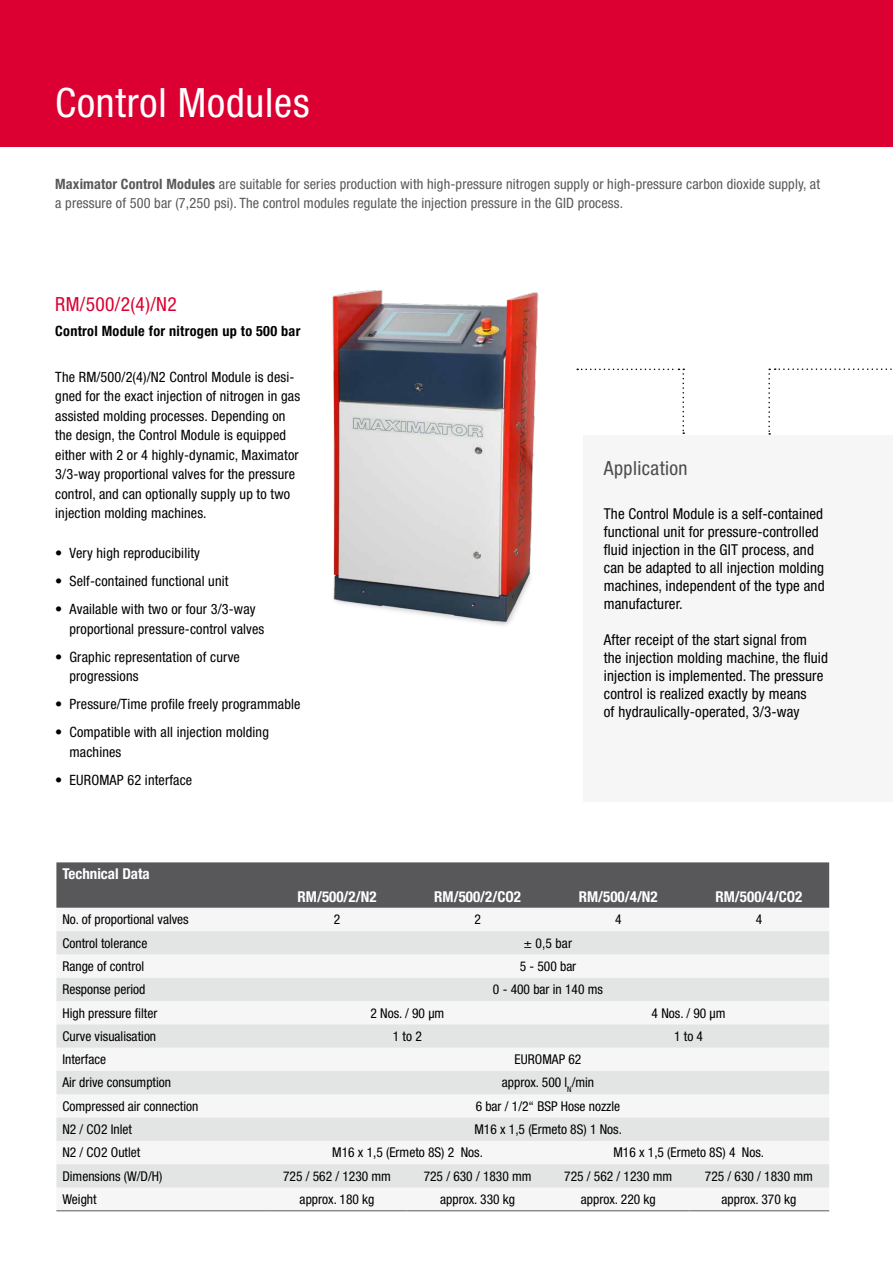
<style>
.page{position:relative;width:893px;height:1263px;background:#fff}
.page>*{position:absolute;margin:0;border:0;box-sizing:border-box;transform-origin:0 0}
.t1{font:condensed 40.5px "Helvetica Neue LT Std";letter-spacing:.02em;color:#fff}
.t2{font:condensed 19.5px "Helvetica Neue LT Std";letter-spacing:.02em;color:#db0031}
.t3{font:condensed 19.5px "Helvetica Neue LT Std";letter-spacing:.02em;color:#4b4b4d}
.t4{font:condensed 15px/18px "Helvetica Neue LT Std";letter-spacing:.01em;color:#000}
.t5{font:700 condensed 15px "Helvetica Neue LT Std";color:#fff}
.t6{font:condensed 14.25px/19.5px "Helvetica Neue LT Std";letter-spacing:.01em;color:#000}
.t7{font:condensed 14.25px/19.5px "Helvetica Neue LT Std";letter-spacing:.01em;color:#58585a}
.t8{font:700 condensed 14.25px "Helvetica Neue LT Std";letter-spacing:.02em;color:#000}
.t9{font:condensed 13.5px "Helvetica Neue LT Std";color:#000}
.s1{font-weight:700}
</style>
<div class="page">
<div style="left:0;top:0;width:893px;height:146px;background:#db0031"></div>
<img style="left:332px;top:290px;width:207px;height:336px">
<svg style="left:577px;top:369px;width:107px;height:65px"></svg>
<div style="left:584px;top:435px;width:309px;height:366px;background:#f6f6f6"></div>
<svg style="left:768px;top:368px;width:124px;height:67px"></svg>
<div style="left:56px;top:862px;width:773px;height:46px;background:#58585a"></div>
<svg style="left:56px;top:931px;width:773px;height:256px;fill:#e3e4e4"></svg>
<hr style="left:56px;top:1210px;width:211px;height:1px;background:#58585a">
<hr style="left:267px;top:1210px;width:140px;height:1px;background:#58585a">
<hr style="left:407px;top:1210px;width:141px;height:1px;background:#58585a">
<hr style="left:548px;top:1210px;width:141px;height:1px;background:#58585a">
<hr style="left:689px;top:1210px;width:140px;height:1px;background:#58585a">
<h1 class="t1" style="left:55px;top:80px;width:256px">Control Modules</h1>
<p class="t7" style="left:55px;top:174px;width:766px"><span class="s1">Maximator Control Modules</span> are suitable for series production with high-pressure nitrogen supply or high-pressure carbon dioxide supply, at a pressure of 500 bar (7,250 psi). The control modules regulate the injection pressure in the GID process.</p>
<h2 class="t2" style="left:55px;top:293px;width:123px">RM/500/2(4)/N2</h2>
<p class="t8" style="left:55px;top:322px;width:247px">Control Module for nitrogen up to 500 bar</p>
<p class="t6" style="left:55px;top:367px;width:246px">The RM/500/2(4)/N2 Control Module is desi&shy;gned for the exact injection of nitrogen in gas assisted molding processes. Depending on the design, the Control Module is equipped either with 2 or 4 highly-dynamic, Maximator 3/3-way proportional valves for the pressure control, and can optionally supply up to two injection molding machines.</p>
<p class="t6" style="left:55px;top:543px;width:146px">• Very high reproducibility</p>
<p class="t6" style="left:55px;top:571px;width:175px">• Self-contained functional unit</p>
<p class="t6" style="left:70px;top:599px;width:196px;text-indent:-14px">• Available with two or four 3/3-way proportional pressure-control valves</p>
<p class="t6" style="left:70px;top:647px;width:172px;text-indent:-14px">• Graphic representation of curve progressions</p>
<p class="t6" style="left:55px;top:694px;width:247px">• Pressure/Time profile freely programmable</p>
<p class="t6" style="left:70px;top:722px;width:201px;text-indent:-14px">• Compatible with all injection molding machines</p>
<p class="t6" style="left:55px;top:770px;width:138px">• EUROMAP 62 interface</p>
<p class="t5" style="left:62px;top:865px;width:89px">Technical Data</p>
<h2 class="t3" style="left:604px;top:457px;width:85px">Application</h2>
<p class="t4" style="left:604px;top:504px;width:222px">The Control Module is a self-contained functional unit for pressure-controlled fluid injection in the GIT process, and can be adapted to all injection molding machines, independent of the type and manufacturer.</p>
<p class="t4" style="left:604px;top:630px;width:226px">After receipt of the start signal from the injection molding machine, the fluid injection is implemented. The pressure control is realized exactly by means<br>of hydraulically-operated, 3/3-way</p>
<p class="t5" style="left:298px;top:887px;width:80px">RM/500/2/N2</p>
<p class="t5" style="left:434px;top:887px;width:88px">RM/500/2/CO2</p>
<p class="t5" style="left:579px;top:887px;width:80px">RM/500/4/N2</p>
<p class="t5" style="left:715px;top:887px;width:88px">RM/500/4/CO2</p>
<p class="t9" style="left:62px;top:912px;width:128px">No. of proportional valves</p>
<p class="t9" style="left:334px;top:912px;width:8px">2</p>
<p class="t9" style="left:474px;top:912px;width:8px">2</p>
<p class="t9" style="left:615px;top:912px;width:8px">4</p>
<p class="t9" style="left:756px;top:912px;width:8px">4</p>
<p class="t9" style="left:62px;top:935px;width:86px">Control tolerance</p>
<p class="t9" style="left:524px;top:935px;width:50px">± 0,5 bar</p>
<p class="t9" style="left:62px;top:958px;width:83px">Range of control</p>
<p class="t9" style="left:520px;top:958px;width:58px">5 - 500 bar</p>
<p class="t9" style="left:62px;top:982px;width:84px">Response period</p>
<p class="t9" style="left:493px;top:982px;width:112px">0 - 400 bar in 140 ms</p>
<p class="t9" style="left:62px;top:1005px;width:96px">High pressure filter</p>
<p class="t9" style="left:370px;top:1005px;width:75px">2 Nos. / 90 µm</p>
<p class="t9" style="left:652px;top:1005px;width:75px">4 Nos. / 90 µm</p>
<p class="t9" style="left:62px;top:1028px;width:95px">Curve visualisation</p>
<p class="t9" style="left:393px;top:1028px;width:30px">1 to 2</p>
<p class="t9" style="left:674px;top:1028px;width:30px">1 to 4</p>
<p class="t9" style="left:62px;top:1051px;width:45px">Interface</p>
<p class="t9" style="left:515px;top:1051px;width:68px">EUROMAP 62</p>
<p class="t9" style="left:62px;top:1075px;width:110px">Air drive consumption</p>
<p class="t9" style="left:502px;top:1075px;width:94px">approx. 500 l<sub>N</sub>/min</p>
<p class="t9" style="left:62px;top:1098px;width:137px">Compressed air connection</p>
<p class="t9" style="left:476px;top:1098px;width:146px">6 bar / 1/2“ BSP Hose nozzle</p>
<p class="t9" style="left:62px;top:1121px;width:71px">N2 / CO2 Inlet</p>
<p class="t9" style="left:474px;top:1121px;width:149px">M16 x 1,5 (Ermeto 8S) 1 Nos.</p>
<p class="t9" style="left:62px;top:1145px;width:79px">N2 / CO2 Outlet</p>
<p class="t9" style="left:332px;top:1145px;width:152px">M16 x 1,5 (Ermeto 8S) 2 Nos.</p>
<p class="t9" style="left:613px;top:1145px;width:152px">M16 x 1,5 (Ermeto 8S) 4 Nos.</p>
<p class="t9" style="left:62px;top:1168px;width:101px">Dimensions (W/D/H)</p>
<p class="t9" style="left:283px;top:1168px;width:109px">725 / 562 / 1230 mm</p>
<p class="t9" style="left:424px;top:1168px;width:109px">725 / 630 / 1830 mm</p>
<p class="t9" style="left:564px;top:1168px;width:109px">725 / 562 / 1230 mm</p>
<p class="t9" style="left:705px;top:1168px;width:109px">725 / 630 / 1830 mm</p>
<p class="t9" style="left:62px;top:1191px;width:36px">Weight</p>
<p class="t9" style="left:300px;top:1191px;width:77px">approx. 180 kg</p>
<p class="t9" style="left:440px;top:1191px;width:77px">approx. 330 kg</p>
<p class="t9" style="left:581px;top:1191px;width:77px">approx. 220 kg</p>
<p class="t9" style="left:721px;top:1191px;width:77px">approx. 370 kg</p>
</div>
